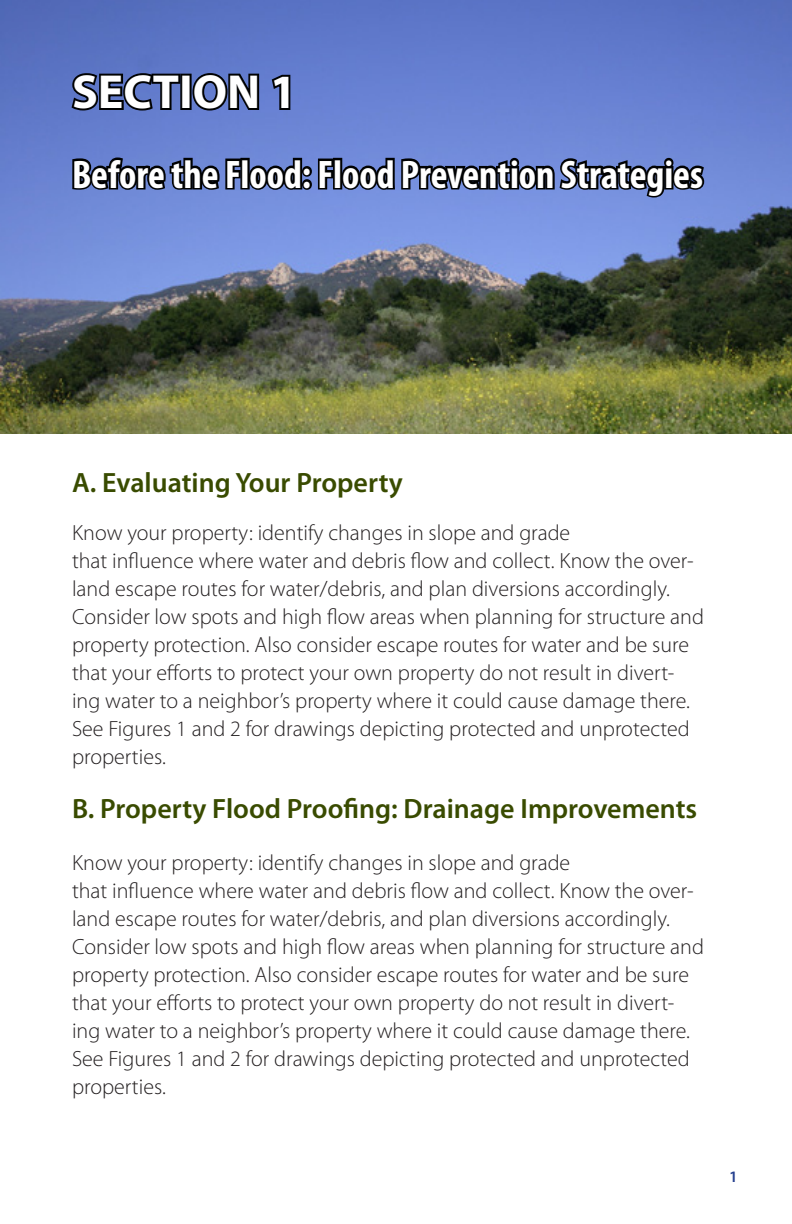
<style>
.page{position:relative;width:792px;height:1224px;background:#fff}
.page>*{position:absolute;margin:0;border:0;box-sizing:border-box;transform-origin:0 0}
.t1{font:700 48px "Myriad Pro";color:#fff}
.t2{font:700 condensed 40px "Myriad Pro";color:#fff}
.t3{font:600 28px "Myriad Pro";color:#394b00}
.t4{font:300 22px/28px "Myriad Pro";color:#231f20}
.t5{font:600 16px "Myriad Pro";color:#253f8e}
</style>
<div class="page">
<img style="left:0;top:0;width:792px;height:434px">
<svg style="left:70px;top:155px;width:234px;height:80px;background:#5568a2"></svg>
<div style="left:302px;top:166px;width:10px;height:11px;border:4px solid #010203;border-radius:50%"></div>
<div style="left:302px;top:179px;width:10px;height:11px;border:4px solid #010203;border-radius:50%"></div>
<svg style="left:316px;top:156px;width:390px;height:94px;background:#5e72ad"></svg>
<svg style="left:68px;top:71px;width:114px;height:42px;background:#34436f"></svg>
<div style="left:180px;top:74px;width:12px;height:36px;border:4px solid #010203"></div>
<svg style="left:190px;top:70px;width:71px;height:49px;background:#3a4a79"></svg>
<svg style="left:269px;top:73px;width:23px;height:39px"></svg>
<p class="t1" style="left:72px;top:61px;width:226px">SECTION 1</p>
<p class="t2" style="left:72px;top:149px;width:633px">Before the Flood: Flood Prevention Strategies</p>
<p class="t3" style="left:72px;top:465px;width:332px">A. Evaluating Your Property</p>
<p class="t4" style="left:72px;top:518px;width:500px">Know your property: identify changes in slope and grade</p>
<p class="t4" style="left:72px;top:546px;width:634px">that influence where water and debris flow and collect. Know the over&shy;land escape routes for water/debris, and plan diversions accordingly.<br>Consider low spots and high flow areas when planning for structure and property protection. Also consider escape routes for water and be sure that your efforts to protect your own property do not result in divert&shy;ing water to a neighbor’s property where it could cause damage there.<br>See Figures 1 and 2 for drawings depicting protected and unprotected properties.</p>
<p class="t3" style="left:72px;top:790px;width:627px">B. Property Flood Proofing: Drainage Improvements</p>
<p class="t4" style="left:72px;top:848px;width:500px">Know your property: identify changes in slope and grade</p>
<p class="t4" style="left:72px;top:876px;width:634px">that influence where water and debris flow and collect. Know the over&shy;land escape routes for water/debris, and plan diversions accordingly.<br>Consider low spots and high flow areas when planning for structure and property protection. Also consider escape routes for water and be sure that your efforts to protect your own property do not result in divert&shy;ing water to a neighbor’s property where it could cause damage there.<br>See Figures 1 and 2 for drawings depicting protected and unprotected properties.</p>
<p class="t5" style="left:729px;top:1166px;width:10px">1</p>
</div>
